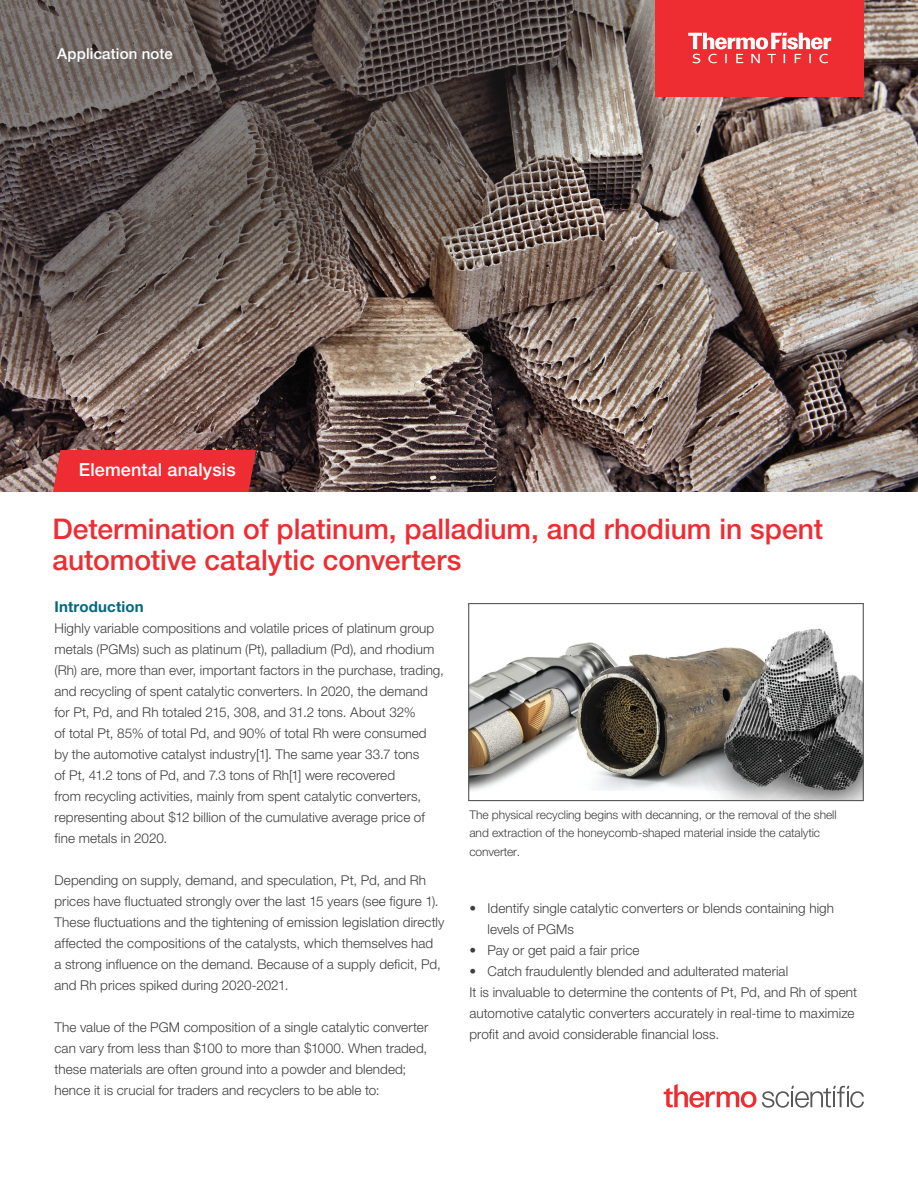
<style>
.page{position:relative;width:918px;height:1188px;background:#fff}
.page>*{position:absolute;margin:0;border:0;box-sizing:border-box;transform-origin:0 0}
.t1{font:500 28.5px/31.5px "Helvetica Neue LTW1 G";color:#ee2d33}
.t2{font:500 18px "Helvetica Neue LTW1 G";letter-spacing:.01em;color:#fff}
.t3{font:500 15px "Helvetica Neue LTW1 G";letter-spacing:.015em;color:#fff}
.t4{font:700 15px "Helvetica Neue LTW1 G";letter-spacing:.01em;color:#00687f}
.t5{font:300 13.5px/21px "Helvetica Neue LTW1 G";letter-spacing:.005em;color:#3e3e3f}
.t6{font:300 12px/18.6px "Helvetica Neue LTW1 G";letter-spacing:-.005em;color:#3e3e3f}
</style>
<div class="page">
<img style="left:0;top:0;width:918px;height:492px">
<svg style="left:0;top:0;width:727px;height:461px;background:#6b5d57"></svg>
<div style="left:53px;top:450px;width:203px;height:42px;background:#ee2d33"></div>
<div style="left:656px;top:0;width:208px;height:96px;background:#ee2d33"></div>
<svg style="left:688px;top:33px;width:143px;height:30px"></svg>
<img style="left:470px;top:629px;width:392px;height:170px">
<div style="left:468px;top:603px;width:396px;height:198px;border:1px solid #57585a"></div>
<svg style="left:664px;top:1084px;width:200px;height:24px"></svg>
<p class="t3" style="left:57px;top:44px;width:117px">Application note</p>
<h2 class="t2" style="left:79px;top:459px;width:158px">Elemental analysis</h2>
<h1 class="t1" style="left:52px;top:513px;width:772px">Determination of platinum, palladium, and rhodium in spent automotive catalytic converters</h1>
<p class="t4" style="left:54px;top:597px;width:91px">Introduction</p>
<p class="t5" style="left:54px;top:617px;width:391px">Highly variable compositions and volatile prices of platinum group metals (PGMs) such as platinum (Pt), palladium (Pd), and rhodium (Rh) are, more than ever, important factors in the purchase, trading, and recycling of spent catalytic converters. In 2020, the demand for Pt, Pd, and Rh totaled 215, 308, and 31.2 tons. About 32%<br>of total Pt, 85% of total Pd, and 90% of total Rh were consumed<br>by the automotive catalyst industry[1]. The same year 33.7 tons<br>of Pt, 41.2 tons of Pd, and 7.3 tons of Rh[1] were recovered<br>from recycling activities, mainly from spent catalytic converters, representing about $12 billion of the cumulative average price of fine metals in 2020.</p>
<p class="t5" style="left:54px;top:870px;width:392px">Depending on supply, demand, and speculation, Pt, Pd, and Rh prices have fluctuated strongly over the last 15 years (see figure 1).<br>These fluctuations and the tightening of emission legislation directly affected the compositions of the catalysts, which themselves had<br>a strong influence on the demand. Because of a supply deficit, Pd, and Rh prices spiked during 2020-2021.</p>
<p class="t5" style="left:54px;top:1017px;width:375px">The value of the PGM composition of a single catalytic converter can vary from less than $100 to more than $1000. When traded, these materials are often ground into a powder and blended; hence it is crucial for traders and recyclers to be able to:</p>
<p class="t6" style="left:470px;top:805px;width:369px">The physical recycling begins with decanning, or the removal of the shell and extraction of the honeycomb-shaped material inside the catalytic converter.</p>
<p class="t5" style="left:487px;top:897px;width:348px;text-indent:-18px">• Identify single catalytic converters or blends containing high levels of PGMs</p>
<p class="t5" style="left:470px;top:939px;width:172px">• Pay or get paid a fair price</p>
<p class="t5" style="left:470px;top:960px;width:389px">• Catch fraudulently blended and adulterated material<br>It is invaluable to determine the contents of Pt, Pd, and Rh of spent automotive catalytic converters accurately in real-time to maximize profit and avoid considerable financial loss.</p>
</div>
